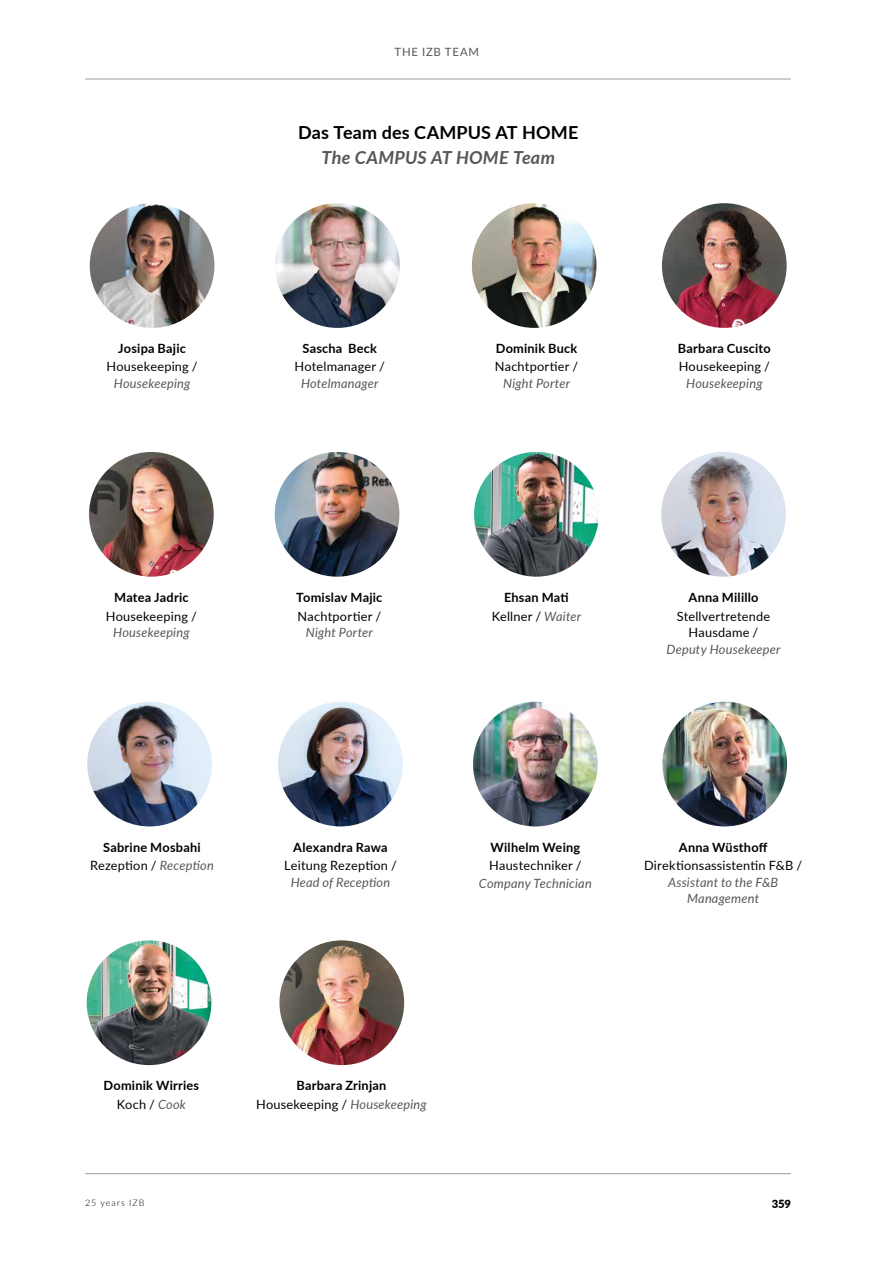
<style>
.page{position:relative;width:893px;height:1263px;background:#fff}
.page>*{position:absolute;margin:0;border:0;box-sizing:border-box;transform-origin:0 0}
.t1{font:700 18px "Lato";letter-spacing:.01em;color:#000}
.t2{font:italic 700 18px "Lato";letter-spacing:.01em;color:#575756}
.t3{font:700 12.75px/18.1px "Lato";letter-spacing:.02em;color:#000;text-align:center}
.t4{font:12.75px/16.5px "Lato";letter-spacing:.02em;color:#000;text-align:center}
.t5{font:italic 12.75px/16.5px "Lato";letter-spacing:.015em;color:#575756;text-align:center}
.t6{font:11.4px "Lato";letter-spacing:.065em;color:#575756}
.t7{font:900 11.25px "Lato";color:#000}
.t8{font:300 9px "Lato";letter-spacing:.11em;color:#000}
.s1{font-weight:400}
.s2{font-weight:400;font-style:italic;color:#575756}
</style>
<div class="page">
<hr style="left:85px;top:1173px;width:706px;height:1px;background:#9d9d9c">
<hr style="left:85px;top:79px;width:706px;height:1px;background:#9d9d9c">
<img style="left:90px;top:203px;width:124px;height:125px;border-radius:62px">
<img style="left:275px;top:203px;width:125px;height:125px;border-radius:62px">
<img style="left:662px;top:203px;width:125px;height:125px;border-radius:62px">
<img style="left:661px;top:452px;width:125px;height:125px;border-radius:62px">
<img style="left:275px;top:452px;width:124px;height:125px;border-radius:62px">
<img style="left:474px;top:452px;width:125px;height:125px;border-radius:62px">
<img style="left:472px;top:203px;width:125px;height:125px;border-radius:62px">
<img style="left:89px;top:452px;width:125px;height:125px;border-radius:62px">
<img style="left:87px;top:702px;width:125px;height:124px;border-radius:62px">
<img style="left:473px;top:702px;width:125px;height:124px;border-radius:62px">
<img style="left:278px;top:702px;width:125px;height:124px;border-radius:62px">
<img style="left:662px;top:702px;width:125px;height:124px;border-radius:62px">
<img style="left:87px;top:940px;width:124px;height:125px;border-radius:62px">
<img style="left:279px;top:940px;width:125px;height:125px;border-radius:62px">
<p class="t6" style="left:395px;top:47px;width:86px">THE IZB TEAM</p>
<p class="t3" style="left:118px;top:339px;width:69px">Josipa Bajic</p>
<p class="t4" style="left:106px;top:359px;width:93px">Housekeeping /</p>
<p class="t5" style="left:114px;top:374px;width:78px">Housekeeping</p>
<h1 class="t1" style="left:298px;top:120px;width:282px">Das Team des CAMPUS AT HOME</h1>
<h1 class="t2" style="left:322px;top:144px;width:235px">The CAMPUS AT HOME Team</h1>
<p class="t3" style="left:302px;top:339px;width:76px">Sascha Beck</p>
<p class="t4" style="left:295px;top:359px;width:92px">Hotelmanager /</p>
<p class="t5" style="left:301px;top:374px;width:79px">Hotelmanager</p>
<p class="t3" style="left:496px;top:339px;width:83px">Dominik Buck</p>
<p class="t4" style="left:495px;top:358px;width:85px">Nachtportier /</p>
<p class="t5" style="left:503px;top:374px;width:68px">Night Porter</p>
<p class="t3" style="left:678px;top:339px;width:94px">Barbara Cuscito</p>
<p class="t4" style="left:679px;top:359px;width:93px">Housekeeping /</p>
<p class="t5" style="left:686px;top:374px;width:78px">Housekeeping</p>
<p class="t3" style="left:114px;top:588px;width:76px">Matea Jadric</p>
<p class="t4" style="left:106px;top:609px;width:93px">Housekeeping /</p>
<p class="t5" style="left:113px;top:624px;width:78px">Housekeeping</p>
<p class="t3" style="left:296px;top:588px;width:88px">Tomislav Majic</p>
<p class="t4" style="left:298px;top:607px;width:85px">Nachtportier /</p>
<p class="t5" style="left:306px;top:624px;width:68px">Night Porter</p>
<p class="t3" style="left:492px;top:588px;width:91px">Ehsan Mati<br><span class="s1">Kellner /</span> <span class="s2">Waiter</span></p>
<p class="t3" style="left:688px;top:588px;width:72px">Anna Milillo</p>
<p class="t4" style="left:677px;top:609px;width:95px">Stellvertretende<br>Hausdame /</p>
<p class="t5" style="left:666px;top:640px;width:116px">Deputy Housekeeper</p>
<p class="t3" style="left:90px;top:837px;width:125px">Sabrine Mosbahi<br><span class="s1">Rezeption /</span> <span class="s2">Reception</span></p>
<p class="t3" style="left:490px;top:839px;width:91px">Wilhelm Weing</p>
<p class="t3" style="left:293px;top:837px;width:96px">Alexandra Rawa</p>
<p class="t4" style="left:284px;top:857px;width:114px">Leitung Rezeption /</p>
<p class="t5" style="left:291px;top:873px;width:101px">Head of Reception</p>
<p class="t4" style="left:489px;top:858px;width:94px">Haustechniker /</p>
<p class="t5" style="left:479px;top:875px;width:114px">Company Technician</p>
<p class="t3" style="left:679px;top:837px;width:90px">Anna Wüsthoff</p>
<p class="t4" style="left:644px;top:857px;width:160px">Direktionsassistentin F&amp;B /</p>
<p class="t5" style="left:668px;top:873px;width:112px">Assistant to the F&amp;B<br>Management</p>
<p class="t3" style="left:104px;top:1076px;width:97px">Dominik Wirries<br><span class="s1">Koch /</span> <span class="s2">Cook</span></p>
<p class="t3" style="left:256px;top:1076px;width:172px">Barbara Zrinjan<br><span class="s1">Housekeeping /</span> <span class="s2">Housekeeping</span></p>
<p class="t8" style="left:85px;top:1200px;width:61px">25 years IZB</p>
<p class="t7" style="left:772px;top:1198px;width:21px">359</p>
</div>
